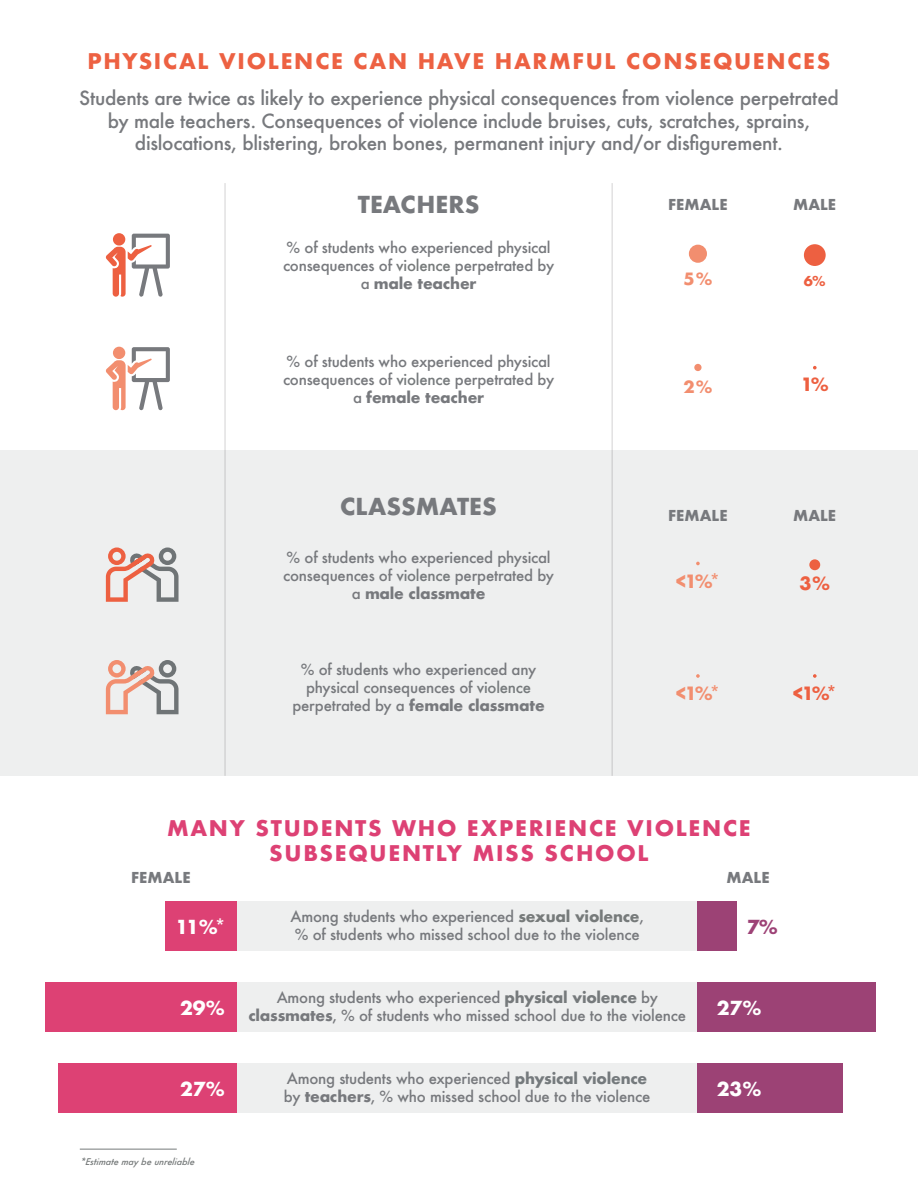
<style>
.page{position:relative;width:918px;height:1188px;background:#fff}
.page>*{position:absolute;margin:0;border:0;box-sizing:border-box;transform-origin:0 0}
.t1{font:700 22.8px "Futura";color:#77797d}
.t2{font:700 21px "Futura";letter-spacing:.08em;color:#dd4174}
.t3{font:700 21px "Futura";letter-spacing:.08em;color:#ed6142}
.t4{font:500 18.9px/22.4px "Futura";letter-spacing:-.015em;color:#77797d;text-align:center}
.t5{font:700 18.9px "Futura";color:#fff}
.t6{font:700 18.9px "Futura";color:#9d4276}
.t7{font:700 17.85px "Futura";color:#ed6041}
.t8{font:700 17.85px "Futura";color:#f28e6f}
.t9{font:700 16.5px "Futura";color:#f28e6f}
.t10{font:500 15px/18px "Futura";letter-spacing:-.015em;color:#77797d;text-align:center}
.t11{font:700 14.7px "Futura";color:#77797d}
.t12{font:700 13.35px "Futura";color:#ed6041}
.t13{font:italic 500 9px "Futura";color:#767a7a}
.s1{color:#767a7a}
.s2{font-weight:700}
.s3{color:#767a7c}
.s4{font-weight:700;color:#767a7a}
.s5{font-weight:700;color:#767a7c}
.s6{font-weight:700;color:#757a7d}
</style>
<div class="page">
<div style="left:0;top:450px;width:918px;height:326px;background:#eeefef"></div>
<div style="left:689px;top:245px;width:18px;height:18px;background:#f28e6f;border-radius:50%"></div>
<svg style="left:106px;top:233px;width:64px;height:64px"></svg>
<svg style="left:106px;top:347px;width:64px;height:63px"></svg>
<div style="left:809px;top:559px;width:11px;height:11px;background:#ed6041;border-radius:50%"></div>
<svg style="left:106px;top:660px;width:73px;height:54px"></svg>
<svg style="left:106px;top:547px;width:73px;height:55px"></svg>
<hr style="left:224px;top:183px;width:2px;height:593px;background:#231f20">
<hr style="left:611px;top:183px;width:2px;height:593px;background:#231f20">
<div style="left:58px;top:1063px;width:179px;height:50px;background:#dd4174"></div>
<div style="left:697px;top:982px;width:179px;height:50px;background:#9c4275"></div>
<div style="left:697px;top:1063px;width:146px;height:50px;background:#9c4275"></div>
<div style="left:237px;top:1063px;width:460px;height:50px;background:#eeefef"></div>
<div style="left:697px;top:901px;width:40px;height:50px;background:#9c4275"></div>
<div style="left:165px;top:901px;width:72px;height:50px;background:#dd4174"></div>
<div style="left:237px;top:901px;width:460px;height:50px;background:#eeefef"></div>
<div style="left:45px;top:982px;width:192px;height:50px;background:#dd4174"></div>
<div style="left:237px;top:982px;width:460px;height:50px;background:#eeefef"></div>
<svg style="left:696px;top:562px;width:4px;height:3px"></svg>
<svg style="left:696px;top:674px;width:4px;height:4px"></svg>
<svg style="left:813px;top:674px;width:4px;height:4px"></svg>
<svg style="left:813px;top:366px;width:4px;height:3px"></svg>
<div style="left:804px;top:244px;width:22px;height:22px;background:#ed6041;border-radius:50%"></div>
<div style="left:694px;top:364px;width:8px;height:7px;background:#f28e6f;border-radius:50%"></div>
<hr style="left:80px;top:1149px;width:97px;height:1px;background:#767a7a">
<p class="t3" style="left:87px;top:46px;width:745px">PHYSICAL VIOLENCE CAN HAVE HARMFUL CONSEQUENCES</p>
<p class="t4" style="left:79px;top:87px;width:761px">Students are twice as likely to experience physical consequences from violence perpetrated by male teachers. Consequences of violence include bruises, cuts, scratches, sprains, dislocations, blistering, broken bones, permanent injury and/or disfigurement.</p>
<p class="t1" style="left:358px;top:188px;width:123px">TEACHERS</p>
<p class="t11" style="left:668px;top:194px;width:61px">FEMALE</p>
<p class="t11" style="left:793px;top:194px;width:45px">MALE</p>
<p class="t10" style="left:283px;top:238px;width:273px">% of students who experienced physical consequences of <span class="s1">violence</span> perpetrated by a <span class="s2">male teacher</span></p>
<p class="t10" style="left:283px;top:352px;width:273px">% of students who experienced physical consequences of <span class="s3">violence</span> perpetrated by a <span class="s2">female teacher</span></p>
<p class="t1" style="left:340px;top:490px;width:158px">CLASSMATES</p>
<p class="t10" style="left:283px;top:548px;width:273px">% of students who experienced physical consequences of <span class="s3">violence</span> perpetrated by a <span class="s2">male classmate</span></p>
<p class="t10" style="left:292px;top:661px;width:254px">% of students who experienced any physical consequences of <span class="s3">violence </span>perpetrated by a <span class="s2">female classmate</span></p>
<p class="t9" style="left:683px;top:267px;width:30px">5%</p>
<p class="t9" style="left:683px;top:375px;width:30px">2%</p>
<p class="t12" style="left:804px;top:271px;width:23px">6%</p>
<p class="t7" style="left:801px;top:371px;width:30px">1%</p>
<p class="t11" style="left:668px;top:505px;width:61px">FEMALE</p>
<p class="t11" style="left:793px;top:505px;width:45px">MALE</p>
<p class="t8" style="left:675px;top:568px;width:47px">&lt;1%*</p>
<p class="t7" style="left:799px;top:570px;width:32px">3%</p>
<p class="t8" style="left:675px;top:680px;width:47px">&lt;1%*</p>
<p class="t7" style="left:792px;top:680px;width:47px">&lt;1%*</p>
<p class="t2" style="left:167px;top:812px;width:585px">MANY STUDENTS WHO EXPERIENCE VIOLENCE</p>
<p class="t2" style="left:269px;top:838px;width:381px">SUBSEQUENTLY MISS SCHOOL</p>
<p class="t11" style="left:131px;top:867px;width:61px">FEMALE</p>
<p class="t11" style="left:727px;top:867px;width:45px">MALE</p>
<p class="t10" style="left:291px;top:907px;width:355px">Among students who experienced <span class="s4">sexual violence</span>,</p>
<p class="t5" style="left:176px;top:913px;width:53px">11%*</p>
<p class="t10" style="left:295px;top:925px;width:346px">% of students who missed school due to the violence</p>
<p class="t6" style="left:747px;top:913px;width:33px">7%</p>
<p class="t5" style="left:180px;top:994px;width:46px">29%</p>
<p class="t10" style="left:249px;top:988px;width:439px">Among students who experienced <span class="s5">physical violence</span> by <span class="s2">classmates</span>, % of students who missed school due to the violence</p>
<p class="t5" style="left:717px;top:994px;width:46px">27%</p>
<p class="t5" style="left:180px;top:1075px;width:46px">27%</p>
<p class="t13" style="left:80px;top:1156px;width:118px">*Estimate may be unreliable</p>
<p class="t10" style="left:287px;top:1069px;width:362px">Among students who experienced <span class="s6">physical violence</span></p>
<p class="t10" style="left:284px;top:1087px;width:368px">by <span class="s2">teachers</span>, % who missed school due to the violence</p>
<p class="t5" style="left:717px;top:1075px;width:46px">23%</p>
</div>
